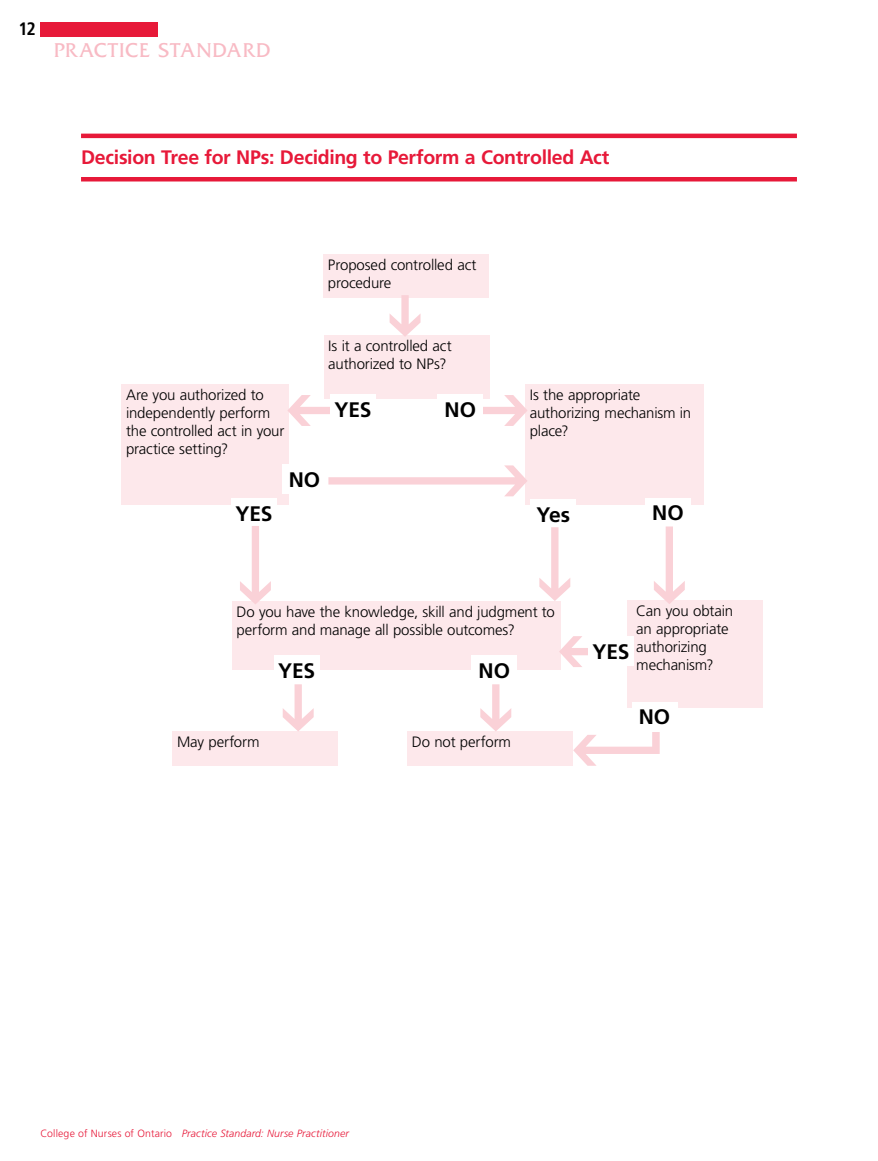
<style>
.page{position:relative;width:878px;height:1161px;background:#fff}
.page>*{position:absolute;margin:0;border:0;box-sizing:border-box;transform-origin:0 0}
.t1{font:700 21px "Frutiger LT Std";color:#000}
.t2{font:21px "Friz Quadrata Std";letter-spacing:.045em;color:#f8bac4}
.t3{font:700 19.5px "Frutiger LT Std";letter-spacing:-.02em;color:#e71939}
.t4{font:700 condensed 18px "Frutiger LT Std";color:#000}
.t5{font:300 15px/18px "Frutiger LT Std";letter-spacing:-.01em;color:#000}
.t6{font:italic 300 10.5px "Frutiger LT Std";letter-spacing:.01em;color:#e71939}
.s1{font-style:normal}
</style>
<div class="page">
<div style="left:40px;top:22px;width:118px;height:15px;background:#e71939"></div>
<svg style="left:573px;top:732px;width:86px;height:34px"></svg>
<hr style="left:81px;top:134px;width:715px;height:4px;background:#e71939">
<div style="left:81px;top:177px;width:715px;height:5px;background:#e71939"></div>
<div style="left:323px;top:254px;width:166px;height:44px;background:#fde8eb"></div>
<div style="left:172px;top:731px;width:166px;height:35px;background:#fde8eb"></div>
<div style="left:407px;top:731px;width:166px;height:35px;background:#fde8eb"></div>
<div style="left:525px;top:385px;width:179px;height:120px;background:#fde8eb"></div>
<div style="left:627px;top:601px;width:136px;height:107px;background:#fde8eb"></div>
<div style="left:122px;top:385px;width:167px;height:120px;background:#fde8eb"></div>
<div style="left:232px;top:602px;width:328px;height:68px;background:#fde8eb"></div>
<svg style="left:483px;top:395px;width:44px;height:31px"></svg>
<svg style="left:328px;top:465px;width:199px;height:31px"></svg>
<svg style="left:288px;top:395px;width:42px;height:31px"></svg>
<svg style="left:559px;top:636px;width:29px;height:31px"></svg>
<div style="left:324px;top:335px;width:165px;height:64px;background:#fde8eb"></div>
<div style="left:645px;top:498px;width:45px;height:30px;background:#fff"></div>
<div style="left:471px;top:656px;width:46px;height:29px;background:#fff"></div>
<div style="left:274px;top:656px;width:46px;height:29px;background:#fff"></div>
<div style="left:631px;top:702px;width:46px;height:29px;background:#fff"></div>
<div style="left:231px;top:498px;width:46px;height:30px;background:#fff"></div>
<div style="left:330px;top:394px;width:46px;height:30px;background:#fff"></div>
<div style="left:588px;top:636px;width:46px;height:30px;background:#fff"></div>
<div style="left:437px;top:394px;width:46px;height:30px;background:#fff"></div>
<div style="left:281px;top:464px;width:46px;height:30px;background:#fff"></div>
<svg style="left:389px;top:295px;width:31px;height:41px"></svg>
<svg style="left:653px;top:526px;width:31px;height:78px"></svg>
<svg style="left:480px;top:684px;width:31px;height:47px"></svg>
<svg style="left:283px;top:684px;width:30px;height:47px"></svg>
<svg style="left:240px;top:526px;width:31px;height:78px"></svg>
<div style="left:530px;top:499px;width:46px;height:30px;background:#fff"></div>
<svg style="left:539px;top:527px;width:31px;height:74px"></svg>
<p class="t4" style="left:18px;top:18px;width:19px">12</p>
<h1 class="t2" style="left:54px;top:39px;width:218px">PRACTICE STANDARD</h1>
<h2 class="t3" style="left:81px;top:145px;width:530px">Decision Tree for NPs: Deciding to Perform a Controlled Act</h2>
<p class="t5" style="left:328px;top:256px;width:150px">Proposed controlled act procedure</p>
<p class="t5" style="left:126px;top:386px;width:160px">Are you authorized to independently perform the controlled act in your practice setting?</p>
<h1 class="t1" style="left:235px;top:501px;width:39px">YES</h1>
<h1 class="t1" style="left:289px;top:467px;width:33px">NO</h1>
<p class="t5" style="left:328px;top:337px;width:125px">Is it a controlled act authorized to NPs?</p>
<h1 class="t1" style="left:334px;top:397px;width:39px">YES</h1>
<h1 class="t1" style="left:444px;top:397px;width:33px">NO</h1>
<p class="t5" style="left:530px;top:386px;width:163px">Is the appropriate authorizing mechanism in place?</p>
<h1 class="t1" style="left:536px;top:502px;width:35px">Yes</h1>
<h1 class="t1" style="left:652px;top:501px;width:33px">NO</h1>
<p class="t5" style="left:236px;top:603px;width:320px">Do you have the knowledge, skill and judgment to perform and manage all possible outcomes?</p>
<h1 class="t1" style="left:278px;top:659px;width:39px">YES</h1>
<h1 class="t1" style="left:478px;top:659px;width:33px">NO</h1>
<p class="t5" style="left:177px;top:733px;width:84px">May perform</p>
<p class="t5" style="left:412px;top:733px;width:101px">Do not perform</p>
<h1 class="t1" style="left:592px;top:639px;width:39px">YES</h1>
<p class="t5" style="left:636px;top:602px;width:98px">Can you obtain an appropriate authorizing mechanism?</p>
<h1 class="t1" style="left:638px;top:705px;width:33px">NO</h1>
<p class="t6" style="left:40px;top:1128px;width:310px"><span class="s1">College of Nurses of Ontario</span> Practice Standard: Nurse Practitioner</p>
</div>
